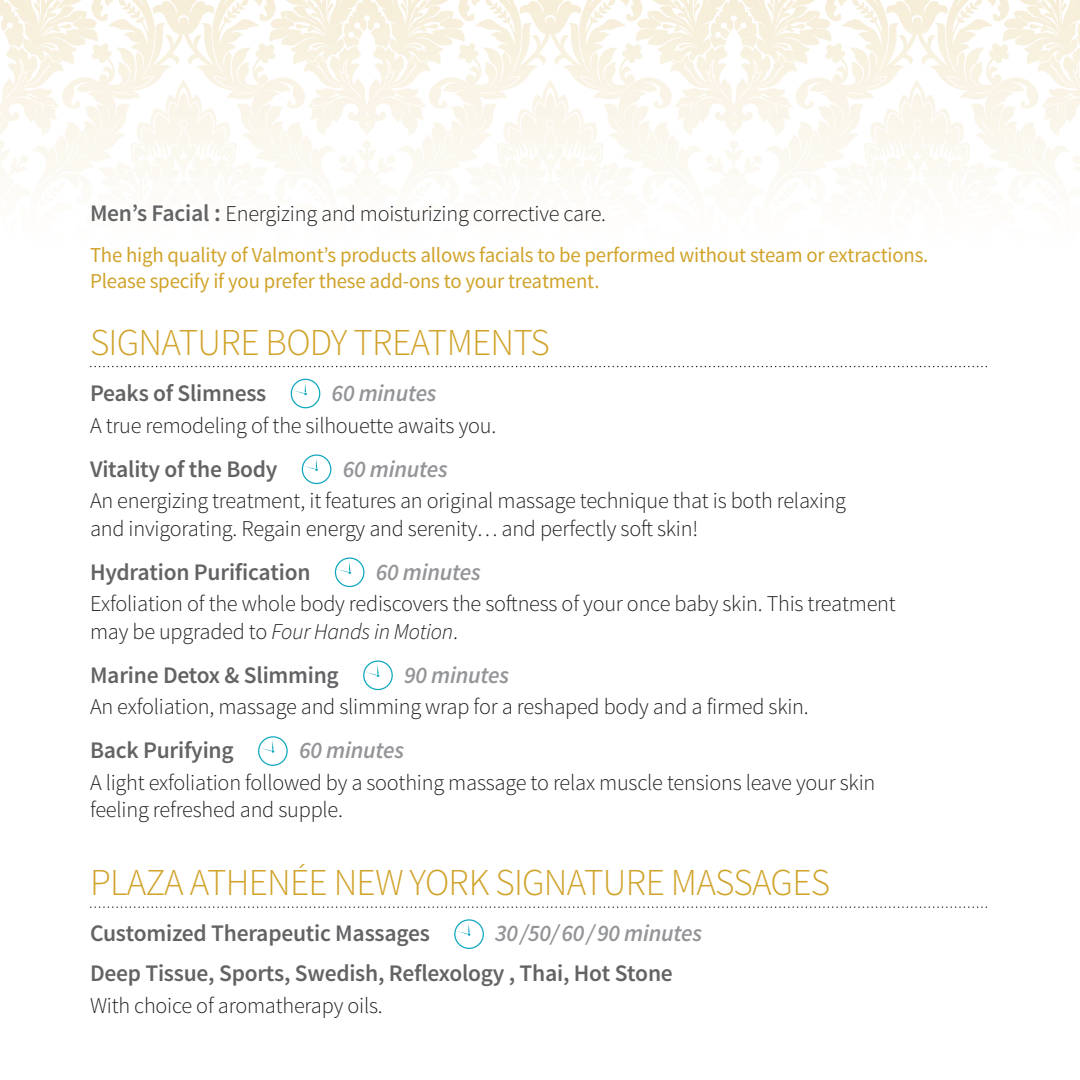
<style>
.page{position:relative;width:1080px;height:1080px;background:#fff}
.page>*{position:absolute;margin:0;border:0;box-sizing:border-box;transform-origin:0 0}
.t1{font:300 38px "Source Sans Pro";letter-spacing:-.02em;color:#d0a32a}
.t2{font:600 23.75px "Source Sans Pro";letter-spacing:-.01em;color:#636366}
.t3{font:italic 600 23.75px "Source Sans Pro";letter-spacing:-.01em;color:#939598}
.t4{font:300 22.5px/27.2px "Source Sans Pro";letter-spacing:-.01em;color:#231f20}
.t5{font:21.25px/25.8px "Source Sans Pro";letter-spacing:-.01em;color:#d0a32a}
.s1{font-weight:600;font-size:23.75px;color:#636366}
.s2{font-weight:600;font-size:25px;color:#636366}
.s3{font-style:italic}
</style>
<div class="page">
<svg style="left:0;top:0;width:1080px;height:185px"></svg>
<svg style="left:91px;top:366px;width:897px;height:1px"></svg>
<svg style="left:91px;top:906px;width:896px;height:2px"></svg>
<svg style="left:291px;top:379px;width:29px;height:29px"></svg>
<svg style="left:302px;top:454px;width:29px;height:30px"></svg>
<svg style="left:335px;top:557px;width:30px;height:30px"></svg>
<svg style="left:363px;top:660px;width:30px;height:30px"></svg>
<svg style="left:258px;top:736px;width:30px;height:30px"></svg>
<svg style="left:454px;top:919px;width:30px;height:30px"></svg>
<p class="t4" style="left:90px;top:200px;width:518px"><span class="s1">Men’s Facial</span> <span class="s2">:</span> Energizing and moisturizing corrective care.</p>
<p class="t5" style="left:90px;top:243px;width:840px">The high quality of Valmont’s products allows facials to be performed without steam or extractions.<br>Please specify if you prefer these add-ons to your treatment.</p>
<h1 class="t1" style="left:90px;top:319px;width:461px">SIGNATURE BODY TREATMENTS</h1>
<p class="t2" style="left:90px;top:378px;width:178px">Peaks of Slimness</p>
<p class="t3" style="left:332px;top:378px;width:107px">60 minutes</p>
<p class="t4" style="left:90px;top:412px;width:408px">A true remodeling of the silhouette awaits you.</p>
<p class="t2" style="left:90px;top:454px;width:189px">Vitality of the Body</p>
<p class="t3" style="left:343px;top:454px;width:107px">60 minutes</p>
<p class="t4" style="left:90px;top:487px;width:758px">An energizing treatment, it features an original massage technique that is both relaxing and invigorating. Regain energy and serenity… and perfectly soft skin!</p>
<p class="t2" style="left:90px;top:557px;width:222px">Hydration Purification</p>
<p class="t3" style="left:376px;top:557px;width:107px">60 minutes</p>
<p class="t4" style="left:90px;top:590px;width:807px">Exfoliation of the whole body rediscovers the softness of your once baby skin. This treatment may be upgraded to <span class="s3">Four Hands in Motion</span>.</p>
<p class="t2" style="left:90px;top:660px;width:250px">Marine Detox &amp; Slimming</p>
<p class="t3" style="left:404px;top:660px;width:107px">90 minutes</p>
<p class="t4" style="left:90px;top:693px;width:720px">An exfoliation, massage and slimming wrap for a reshaped body and a firmed skin.</p>
<p class="t2" style="left:90px;top:736px;width:145px">Back Purifying</p>
<p class="t3" style="left:299px;top:736px;width:107px">60 minutes</p>
<p class="t4" style="left:90px;top:769px;width:787px">A light exfoliation followed by a soothing massage to relax muscle tensions leave your skin feeling refreshed and supple.</p>
<h1 class="t1" style="left:90px;top:860px;width:742px">PLAZA ATHENÉE NEW YORK SIGNATURE MASSAGES</h1>
<p class="t2" style="left:90px;top:919px;width:341px">Customized Therapeutic Massages</p>
<p class="t3" style="left:495px;top:919px;width:209px">30/50/60/90 minutes</p>
<p class="t2" style="left:90px;top:958px;width:584px">Deep Tissue, Sports, Swedish, Reflexology , Thai, Hot Stone</p>
<p class="t4" style="left:90px;top:992px;width:294px">With choice of aromatherapy oils.</p>
</div>
